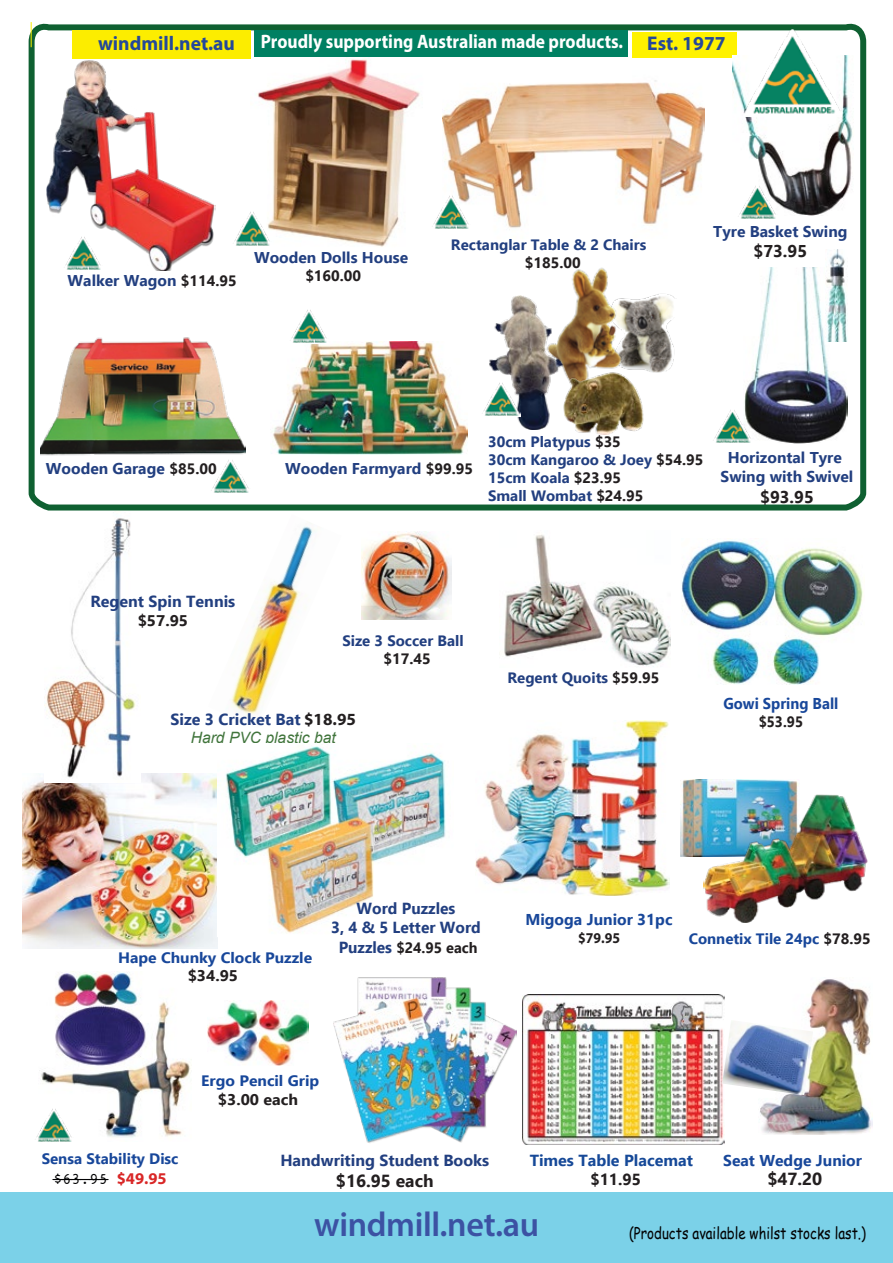
<style>
.page{position:relative;width:893px;height:1263px;background:#fff}
.page>*{position:absolute;margin:0;border:0;box-sizing:border-box;transform-origin:0 0}
.t1{font:600 34.5px "Myriad Pro";letter-spacing:-.01em;color:#3c52a3}
.t2{font:700 19.95px "Myriad Pro";color:#24489a}
.t3{font:700 19.5px "Myriad Pro";color:#fff;scale:.9 1}
.t4{font:700 17.55px "Ebrima";color:#231f20}
.t5{font:700 17.1px "Ebrima";color:#231f20}
.t6{font:16.2px "Comic Sans MS";color:#020203;scale:.82 1}
.t7{font:700 16.05px/19.2px "Ebrima";color:#223f80;text-align:center}
.t8{font:700 16.05px "Ebrima";color:#164998}
.t9{font:700 16.05px "Ebrima";color:#231f20}
.t10{font:700 15.75px "Ebrima";color:#18479a}
.t11{font:700 15.75px "Ebrima";color:#18479a;scale:.94 1}
.t12{font:700 15.6px/18.8px "Ebrima";color:#223f80;text-align:center}
.t13{font:italic 15.6px "Arial";color:#41753c}
.t14{font:700 15.45px "Ebrima";color:#231f20;scale:1.04 1}
.t15{font:700 15.15px "Ebrima";color:#18479a;scale:1.04 1}
.t16{font:700 15.15px "Ebrima";color:#18479a}
.t17{font:15.15px "B Ptypewrite Strikethrough";color:#020203}
.t18{font:700 15px/18px "Ebrima";color:#223f80}
.t19{font:700 15px "Ebrima";color:#231f20}
.t20{font:700 15px "Ebrima";color:#18479a}
.t21{font:700 15px "Ebrima";color:#231f20;scale:.94 1}
.t22{font:700 15px "Myriad Pro";color:#231f20;scale:.92 1}
.s1{font-size:15px;color:#231f20}
.s2{color:#231f20}
.s3{font-family:"Myriad Pro";font-size:17.1px;color:#231f20}
.s4{font-size:16.05px;color:#223f80}
.s5{font-family:"Myriad Pro";font-weight:700;font-size:16.5px;color:#d92727}
</style>
<div class="page">
<svg style="left:28px;top:25px;width:839px;height:486px"></svg>
<img style="left:334px;top:977px;width:182px;height:166px">
<img style="left:270px;top:341px;width:197px;height:113px">
<img style="left:522px;top:995px;width:202px;height:149px">
<img style="left:250px;top:57px;width:174px;height:195px">
<img style="left:760px;top:979px;width:112px;height:155px">
<img style="left:722px;top:1020px;width:91px;height:75px">
<div style="left:254px;top:30px;width:374px;height:27px;background:#008062"></div>
<div style="left:0;top:1192px;width:893px;height:71px;background:#7bd1e8"></div>
<div style="left:633px;top:32px;width:104px;height:25px;background:#fff200"></div>
<img style="left:231px;top:526px;width:82px;height:189px">
<img style="left:362px;top:532px;width:89px;height:87px">
<img style="left:41px;top:332px;width:204px;height:131px">
<img style="left:504px;top:534px;width:167px;height:133px">
<img style="left:47px;top:60px;width:169px;height:211px">
<img style="left:207px;top:1000px;width:101px;height:65px">
<img style="left:442px;top:67px;width:262px;height:173px">
<img style="left:41px;top:972px;width:150px;height:166px">
<img style="left:680px;top:780px;width:119px;height:76px">
<img style="left:704px;top:793px;width:164px;height:130px">
<img style="left:681px;top:540px;width:182px;height:144px">
<img style="left:475px;top:721px;width:194px;height:175px">
<img style="left:732px;top:55px;width:122px;height:160px">
<img style="left:743px;top:268px;width:104px;height:176px">
<img style="left:826px;top:249px;width:21px;height:93px">
<img style="left:743px;top:30px;width:99px;height:86px">
<img style="left:625px;top:291px;width:52px;height:81px">
<img style="left:486px;top:296px;width:77px;height:134px">
<img style="left:541px;top:264px;width:84px;height:127px">
<img style="left:563px;top:370px;width:83px;height:65px">
<img style="left:36px;top:1108px;width:38px;height:34px">
<img style="left:232px;top:212px;width:39px;height:34px">
<img style="left:432px;top:196px;width:39px;height:34px">
<img style="left:211px;top:459px;width:39px;height:34px">
<img style="left:289px;top:310px;width:39px;height:34px">
<img style="left:713px;top:409px;width:39px;height:35px">
<img style="left:481px;top:383px;width:40px;height:34px">
<img style="left:738px;top:185px;width:39px;height:34px">
<img style="left:63px;top:237px;width:39px;height:34px">
<div style="left:73px;top:30px;width:178px;height:29px;background:#fced00"></div>
<img style="left:22px;top:774px;width:195px;height:175px">
<img style="left:225px;top:746px;width:221px;height:187px">
<img style="left:44px;top:518px;width:97px;height:264px">
<h2 class="t2" style="left:98px;top:30px;width:138px">windmill.net.au</h2>
<h3 class="t3" style="left:261px;top:29px;width:404px">Proudly supporting Australian made products.</h3>
<h2 class="t2" style="left:647px;top:30px;width:80px">Est. 1977</h2>
<p class="t12" style="left:68px;top:270px;width:171px">Walker Wagon <span class="s1">$114.95</span></p>
<p class="t12" style="left:254px;top:247px;width:156px">Wooden Dolls House</p>
<p class="t19" style="left:305px;top:263px;width:57px">$160.00</p>
<p class="t18" style="left:451px;top:235px;width:197px">Rectanglar Table &amp; 2 Chairs</p>
<p class="t19" style="left:525px;top:251px;width:57px">$185.00</p>
<p class="t12" style="left:713px;top:221px;width:136px">Tyre Basket Swing</p>
<p class="t5" style="left:754px;top:238px;width:55px">$73.95</p>
<p class="t12" style="left:46px;top:458px;width:172px">Wooden Garage <span class="s1">$85.00</span></p>
<p class="t7" style="left:91px;top:591px;width:146px">Regent Spin Tennis</p>
<p class="t14" style="left:138px;top:608px;width:50px">$57.95</p>
<p class="t12" style="left:285px;top:458px;width:189px">Wooden Farmyard <span class="s1">$99.95</span></p>
<p class="t18" style="left:488px;top:432px;width:217px">30cm Platypus <span class="s2">$35<br></span>30cm Kangaroo &amp; Joey <span class="s2">$54.95<br></span>15cm Koala <span class="s2">$23.95<br></span>Small Wombat <span class="s2">$24.95</span></p>
<p class="t12" style="left:721px;top:447px;width:134px">Horizontal Tyre<br>Swing with Swivel</p>
<p class="t5" style="left:760px;top:483px;width:55px">$93.95</p>
<p class="t18" style="left:342px;top:631px;width:123px">Size 3 Soccer Ball</p>
<p class="t19" style="left:384px;top:647px;width:49px">$17.45</p>
<p class="t18" style="left:507px;top:668px;width:154px">Regent Quoits <span class="s2">$59.95</span></p>
<p class="t7" style="left:171px;top:708px;width:187px">Size 3 Cricket Bat <span class="s3">$18.95</span></p>
<p class="t13" style="left:191px;top:728px;width:147px">Hard PVC plastic bat</p>
<p class="t11" style="left:723px;top:691px;width:124px">Gowi Spring Ball</p>
<p class="t21" style="left:759px;top:710px;width:49px">$53.95</p>
<p class="t15" style="left:118px;top:945px;width:188px">Hape Chunky Clock Puzzle</p>
<p class="t14" style="left:188px;top:963px;width:50px">$34.95</p>
<p class="t7" style="left:331px;top:898px;width:151px">Word Puzzles<br>3, 4 &amp; 5 Letter Word</p>
<p class="t19" style="left:339px;top:935px;width:140px"><span class="s4">Puzzles</span> $24.95 each</p>
<p class="t15" style="left:201px;top:1069px;width:115px">Ergo Pencil Grip</p>
<p class="t14" style="left:218px;top:1087px;width:79px">$3.00 each</p>
<p class="t10" style="left:525px;top:907px;width:149px">Migoga Junior 31pc</p>
<p class="t22" style="left:578px;top:928px;width:47px">$79.95</p>
<p class="t20" style="left:689px;top:926px;width:183px">Connetix Tile 24pc <span class="s2">$78.95</span></p>
<p class="t16" style="left:42px;top:1147px;width:138px">Sensa Stability Disc</p>
<p class="t17" style="left:53px;top:1170px;width:115px">$63.95 <span class="s5">$49.95</span></p>
<p class="t7" style="left:280px;top:1150px;width:210px">Handwriting Student Books</p>
<p class="t4" style="left:336px;top:1167px;width:99px">$16.95 each</p>
<p class="t8" style="left:530px;top:1147px;width:165px">Times Table Placemat</p>
<p class="t9" style="left:591px;top:1167px;width:52px">$11.95</p>
<h1 class="t1" style="left:314px;top:1203px;width:226px">windmill.net.au</h1>
<p class="t10" style="left:723px;top:1148px;width:140px">Seat Wedge Junior</p>
<p class="t4" style="left:767px;top:1164px;width:57px">$47.20</p>
<p class="t6" style="left:629px;top:1221px;width:291px">(Products available whilst stocks last.)</p>
</div>
